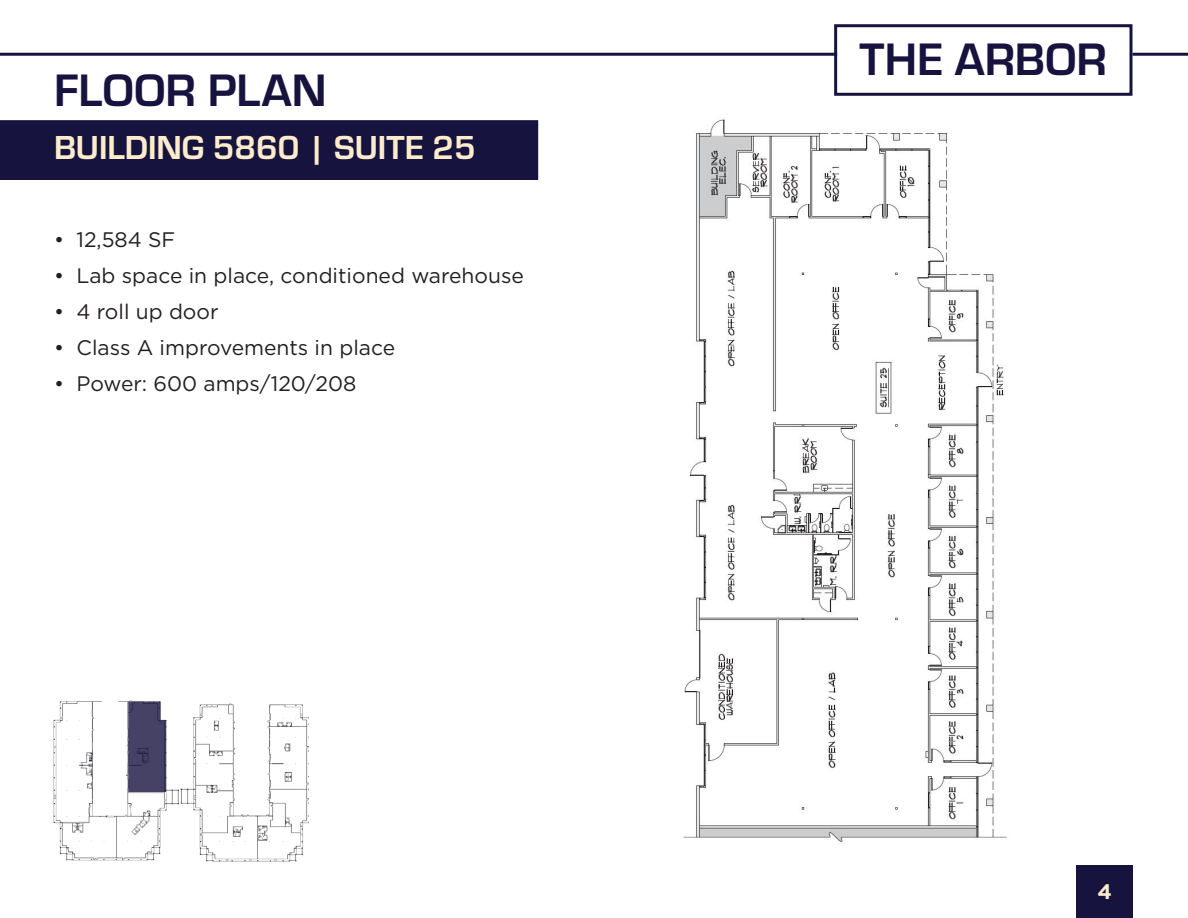
<style>
.page{position:relative;width:1188px;height:918px;background:#fff}
.page>*{position:absolute;margin:0;border:0;box-sizing:border-box;transform-origin:0 0}
.t1{font:700 47.25px "Eurostile";color:#17133f}
.t2{font:700 34.5px "Eurostile";color:#fceccc}
.t3{font:21px "Gotham";color:#231f20}
.t4{font:700 21px "Gotham";color:#fceccc}
</style>
<div class="page">
<div style="left:834px;top:24px;width:298px;height:72px;border:3px solid #17133f"></div>
<hr style="left:1132px;top:53px;width:56px;height:3px;background:#17133f">
<hr style="left:0;top:53px;width:837px;height:3px;background:#17133f">
<div style="left:1076px;top:866px;width:56px;height:52px;background:#17133f"></div>
<div style="left:0;top:120px;width:538px;height:60px;background:#17133f"></div>
<img style="left:180px;top:703px;width:129px;height:159px">
<img style="left:54px;top:700px;width:125px;height:160px">
<svg style="left:128px;top:701px;width:38px;height:91px;background:#494668"></svg>
<img style="left:683px;top:119px;width:324px;height:724px">
<h1 class="t1" style="left:54px;top:57px;width:274px">FLOOR PLAN</h1>
<h2 class="t2" style="left:54px;top:123px;width:423px">BUILDING 5860 | SUITE 25</h2>
<p class="t3" style="left:54px;top:226px;width:123px">• 12,584 SF</p>
<p class="t3" style="left:54px;top:262px;width:471px">• Lab space in place, conditioned warehouse</p>
<p class="t3" style="left:54px;top:298px;width:166px">• 4 roll up door</p>
<p class="t3" style="left:54px;top:334px;width:343px">• Class A improvements in place</p>
<p class="t3" style="left:54px;top:370px;width:304px">• Power: 600 amps/120/208</p>
<h1 class="t1" style="left:860px;top:25px;width:249px">THE ARBOR</h1>
<p class="t4" style="left:1098px;top:878px;width:16px">4</p>
</div>
